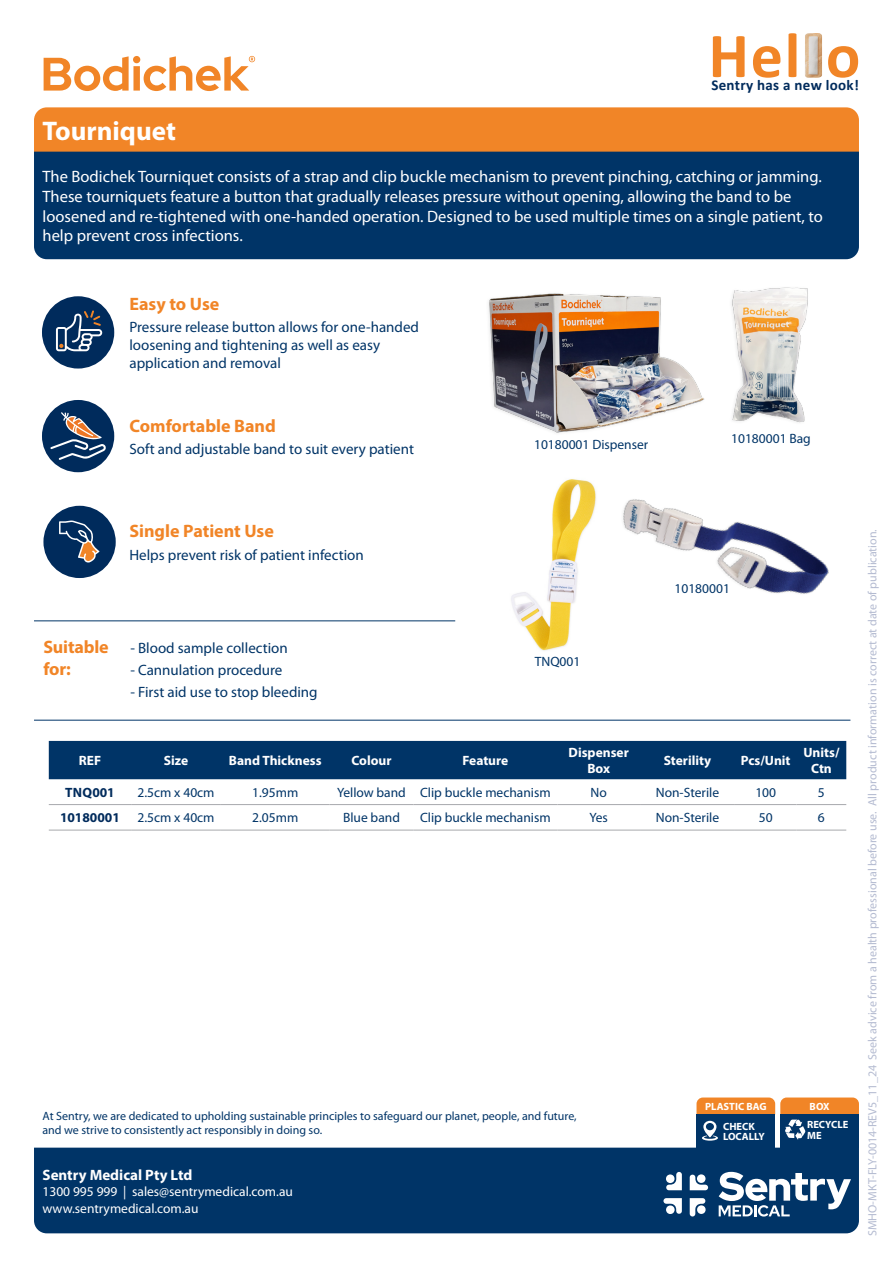
<style>
.page{position:relative;width:893px;height:1263px;background:#fff}
.page>*{position:absolute;margin:0;border:0;box-sizing:border-box;transform-origin:0 0}
.t1{font:700 64.35px "Calibri";letter-spacing:.025em;color:#f18527}
.Product_Description{font:700 27px "Myriad Pro";color:#fff}
.Feature_Heading{font:700 18px "Myriad Pro";color:#f18527}
.Product_main_paragraph{font:16.5px/19.8px "Myriad Pro";color:#fff}
.Feature_Text{font:15px/18px "Myriad Pro";color:#003467}
.t2{font:700 15px "Myriad Pro";color:#fff}
.t3{font:700 15px "Calibri";letter-spacing:.02em;color:#002b5c}
.t4{font:13.5px "Myriad Pro";color:#003467}
.t5{font:700 13.5px/16.2px "Myriad Pro";color:#fff;text-align:center}
.t6{font:13.5px "Myriad Pro";color:#fff}
.t7{font:700 13.5px "Myriad Pro";color:#002b5c}
.t8{font:12px/14.4px "Myriad Pro";color:#003467}
.t9{font:12px "Myriad Pro";color:#b4bbd1}
.t10{font:700 10.5px/10.5px "Myriad Pro";color:#fff}
</style>
<div class="page">
<svg style="left:44px;top:56px;width:211px;height:35px"></svg>
<div style="left:34px;top:107px;width:825px;height:45px;background:#f18527"></div>
<div style="left:34px;top:152px;width:825px;height:107px;background:#003467"></div>
<img style="left:805px;top:33px;width:17px;height:45px">
<div style="left:34px;top:1147px;width:825px;height:86px;background:#003467"></div>
<svg style="left:719px;top:1172px;width:132px;height:44px"></svg>
<svg style="left:665px;top:1172px;width:17px;height:18px"></svg>
<svg style="left:690px;top:1174px;width:18px;height:16px"></svg>
<svg style="left:690px;top:1198px;width:16px;height:18px"></svg>
<svg style="left:663px;top:1198px;width:19px;height:16px"></svg>
<div style="left:43px;top:506px;width:73px;height:72px;background:#002b5c;border-radius:50%"></div>
<svg style="left:59px;top:520px;width:40px;height:42px"></svg>
<div style="left:42px;top:296px;width:72px;height:73px;background:#002b5c;border-radius:50%"></div>
<svg style="left:56px;top:310px;width:46px;height:41px"></svg>
<div style="left:49px;top:741px;width:797px;height:38px;background:#003467"></div>
<hr style="left:49px;top:804px;width:82px;height:1px;background:#a8a9ad">
<hr style="left:131px;top:804px;width:90px;height:1px;background:#a8a9ad">
<hr style="left:221px;top:804px;width:109px;height:1px;background:#a8a9ad">
<hr style="left:330px;top:804px;width:83px;height:1px;background:#a8a9ad">
<hr style="left:413px;top:804px;width:144px;height:1px;background:#a8a9ad">
<hr style="left:557px;top:804px;width:83px;height:1px;background:#a8a9ad">
<hr style="left:640px;top:804px;width:95px;height:1px;background:#a8a9ad">
<hr style="left:735px;top:804px;width:62px;height:1px;background:#a8a9ad">
<hr style="left:797px;top:804px;width:49px;height:1px;background:#a8a9ad">
<hr style="left:49px;top:830px;width:82px;height:1px;background:#a8a9ad">
<hr style="left:131px;top:830px;width:90px;height:1px;background:#a8a9ad">
<hr style="left:221px;top:830px;width:109px;height:1px;background:#a8a9ad">
<hr style="left:330px;top:830px;width:83px;height:1px;background:#a8a9ad">
<hr style="left:413px;top:830px;width:144px;height:1px;background:#a8a9ad">
<hr style="left:557px;top:830px;width:83px;height:1px;background:#a8a9ad">
<hr style="left:640px;top:830px;width:95px;height:1px;background:#a8a9ad">
<hr style="left:735px;top:830px;width:62px;height:1px;background:#a8a9ad">
<hr style="left:797px;top:830px;width:49px;height:1px;background:#a8a9ad">
<hr style="left:34px;top:620px;width:421px;height:1px;background:#003467">
<hr style="left:34px;top:720px;width:816px;height:1px;background:#003467">
<div style="left:42px;top:400px;width:72px;height:72px;background:#002b5c;border-radius:50%"></div>
<svg style="left:50px;top:412px;width:56px;height:48px"></svg>
<div style="left:780px;top:1114px;width:79px;height:33px;background:#003467"></div>
<div style="left:696px;top:1114px;width:79px;height:33px;background:#003467"></div>
<svg style="left:696px;top:1097px;width:163px;height:44px"></svg>
<img style="left:511px;top:479px;width:77px;height:172px">
<img style="left:588px;top:481px;width:241px;height:113px">
<img style="left:731px;top:287px;width:77px;height:136px">
<img style="left:488px;top:293px;width:217px;height:140px">
<p class="Product_Description" style="left:43px;top:113px;width:135px">Tourniquet</p>
<p class="t1" style="left:708px;top:10px;width:154px">Hello</p>
<p class="t3" style="left:711px;top:75px;width:149px">Sentry has a new look!</p>
<p class="Product_main_paragraph" style="left:43px;top:166px;width:782px">The Bodichek Tourniquet consists of a strap and clip buckle mechanism to prevent pinching, catching or jamming.<br>These tourniquets feature a button that gradually releases pressure without opening, allowing the band to be loosened and re-tightened with one-handed operation. Designed to be used multiple times on a single patient, to help prevent cross infections.</p>
<p class="Feature_Heading" style="left:129px;top:292px;width:91px">Easy to Use</p>
<p class="Feature_Text" style="left:129px;top:318px;width:291px">Pressure release button allows for one-handed loosening and tightening as well as easy application and removal</p>
<p class="Feature_Heading" style="left:129px;top:414px;width:148px">Comfortable Band</p>
<p class="Feature_Text" style="left:129px;top:440px;width:286px">Soft and adjustable band to suit every patient</p>
<p class="t4" style="left:534px;top:436px;width:116px">10180001 Dispenser</p>
<p class="t4" style="left:731px;top:430px;width:81px">10180001 Bag</p>
<p class="Feature_Heading" style="left:129px;top:520px;width:146px">Single Patient Use</p>
<p class="Feature_Text" style="left:129px;top:545px;width:236px">Helps prevent risk of patient infection</p>
<p class="Feature_Heading" style="left:43px;top:635px;width:67px">Suitable</p>
<p class="Feature_Heading" style="left:43px;top:657px;width:29px">for:</p>
<p class="Feature_Text" style="left:130px;top:639px;width:159px">- Blood sample collection</p>
<p class="Feature_Text" style="left:130px;top:661px;width:154px">- Cannulation procedure</p>
<p class="Feature_Text" style="left:130px;top:683px;width:189px">- First aid use to stop bleeding</p>
<p class="t4" style="left:535px;top:653px;width:47px">TNQ001</p>
<p class="t4" style="left:674px;top:580px;width:57px">10180001</p>
<p class="t5" style="left:79px;top:752px;width:24px">REF</p>
<p class="t5" style="left:164px;top:752px;width:26px">Size</p>
<p class="t5" style="left:229px;top:752px;width:94px">Band Thickness</p>
<p class="t5" style="left:351px;top:752px;width:42px">Colour</p>
<p class="t5" style="left:462px;top:752px;width:47px">Feature</p>
<p class="t5" style="left:569px;top:744px;width:62px">Dispenser<br>Box</p>
<p class="t5" style="left:664px;top:752px;width:49px">Sterility</p>
<p class="t5" style="left:741px;top:752px;width:51px">Pcs/Unit</p>
<p class="t5" style="left:803px;top:744px;width:38px">Units/<br>Ctn</p>
<p class="t7" style="left:65px;top:783px;width:51px">TNQ001</p>
<p class="t4" style="left:137px;top:784px;width:79px">2.5cm x 40cm</p>
<p class="t4" style="left:252px;top:784px;width:48px">1.95mm</p>
<p class="t4" style="left:337px;top:784px;width:70px">Yellow band</p>
<p class="t4" style="left:420px;top:784px;width:132px">Clip buckle mechanism</p>
<p class="t4" style="left:591px;top:784px;width:18px">No</p>
<p class="t4" style="left:656px;top:784px;width:65px">Non-Sterile</p>
<p class="t4" style="left:755px;top:784px;width:22px">100</p>
<p class="t4" style="left:818px;top:784px;width:8px">5</p>
<p class="t7" style="left:60px;top:809px;width:61px">10180001</p>
<p class="t4" style="left:137px;top:809px;width:79px">2.5cm x 40cm</p>
<p class="t4" style="left:252px;top:809px;width:48px">2.05mm</p>
<p class="t4" style="left:343px;top:809px;width:58px">Blue band</p>
<p class="t4" style="left:420px;top:809px;width:132px">Clip buckle mechanism</p>
<p class="t4" style="left:589px;top:809px;width:20px">Yes</p>
<p class="t4" style="left:656px;top:809px;width:65px">Non-Sterile</p>
<p class="t4" style="left:759px;top:809px;width:15px">50</p>
<p class="t4" style="left:818px;top:809px;width:8px">6</p>
<p class="t8" style="left:42px;top:1108px;width:536px">At Sentry, we are dedicated to upholding sustainable principles to safeguard our planet, people, and future, and we strive to consistently act responsibly in doing so.</p>
<p class="t2" style="left:42px;top:1165px;width:152px">Sentry Medical Pty Ltd</p>
<p class="t6" style="left:42px;top:1183px;width:252px">1300 995 999 | sales@sentrymedical.com.au</p>
<p class="t6" style="left:42px;top:1200px;width:158px">www.sentrymedical.com.au</p>
<p class="t10" style="left:705px;top:1100px;width:63px">PLASTIC BAG</p>
<p class="t10" style="left:810px;top:1100px;width:21px">BOX</p>
<p class="t10" style="left:723px;top:1120px;width:43px">CHECK<br>LOCALLY</p>
<p class="t10" style="left:807px;top:1119px;width:43px">RECYCLE</p>
<p class="t10" style="left:807px;top:1130px;width:16px">ME</p>
<p class="t9" style="left:865px;top:1236px;width:709px;rotate:-90deg">SMHO-MKT-FLY-0014-REV5_11_24 Seek advice from a health professional before use. All product information is correct at date of publication.</p>
</div>
